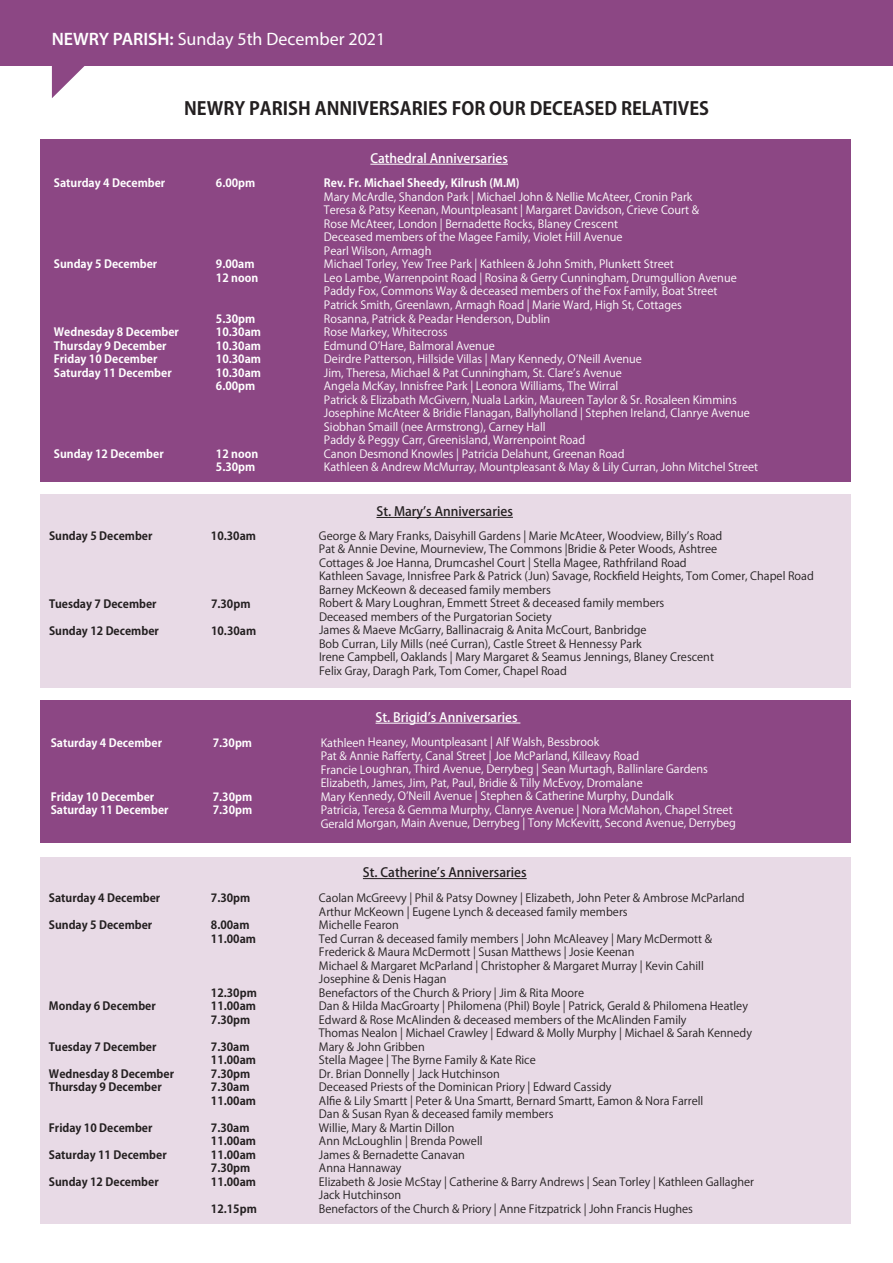
<style>
.page{position:relative;width:893px;height:1263px;background:#fff}
.page>*{position:absolute;margin:0;border:0;box-sizing:border-box;transform-origin:0 0}
.t1{font:700 18px "Koz Go Pro";color:#231f20}
.t2{font:18px "Myriad Pro";color:#fff}
.t3{font:500 12.75px "Koz Go Pro";color:#231f20}
.t4{font:500 12.75px "Koz Go Pro";color:#fff}
.t5{font:11.25px/13.5px "Koz Go Pro";color:#231f20}
.t6{font:11.25px/13.5px "Koz Go Pro";color:#fff}
.t7{font:700 11.25px "Koz Go Pro";color:#231f20}
.t8{font:700 11.25px "Koz Go Pro";color:#fff}
.s1{font-weight:600}
</style>
<div class="page">
<div style="left:40px;top:857px;width:811px;height:366px;background:#e8dae6"></div>
<div style="left:40px;top:701px;width:811px;height:142px;background:#8c4784"></div>
<div style="left:40px;top:494px;width:811px;height:193px;background:#e8dae6"></div>
<div style="left:40px;top:139px;width:811px;height:342px;background:#8c4784"></div>
<hr style="left:370px;top:164px;width:138px;height:1px;background:#fff">
<div style="left:376px;top:517px;width:137px;height:1px;border:1px solid #231f20"></div>
<hr style="left:363px;top:878px;width:164px;height:1px;background:#231f20">
<div style="left:0;top:0;width:893px;height:66px;background:#8c4784"></div>
<svg style="left:52px;top:66px;width:33px;height:32px"></svg>
<h1 class="t2" style="left:52px;top:28px;width:335px"><span class="s1">NEWRY PARISH:</span> Sunday 5th December 2021</h1>
<h1 class="t1" style="left:184px;top:97px;width:526px">NEWRY PARISH ANNIVERSARIES FOR OUR DECEASED RELATIVES</h1>
<p class="t4" style="left:370px;top:150px;width:139px">Cathedral Anniversaries</p>
<p class="t8" style="left:54px;top:176px;width:113px">Saturday 4 December</p>
<p class="t8" style="left:216px;top:176px;width:41px">6.00pm</p>
<p class="t8" style="left:324px;top:176px;width:197px">Rev. Fr. Michael Sheedy, Kilrush (M.M)</p>
<p class="t6" style="left:324px;top:190px;width:377px">Mary McArdle, Shandon Park | Michael John &amp; Nellie McAteer, Cronin Park Teresa &amp; Patsy Keenan, Mountpleasant | Margaret Davidson, Crieve Court &amp; Rose McAteer, London | Bernadette Rocks, Blaney Crescent<br>Deceased members of the Magee Family, Violet Hill Avenue<br>Pearl Wilson, Armagh</p>
<p class="t8" style="left:54px;top:257px;width:105px">Sunday 5 December</p>
<p class="t8" style="left:216px;top:257px;width:40px">9.00am</p>
<p class="t6" style="left:324px;top:258px;width:351px">Michael Torley, Yew Tree Park | Kathleen &amp; John Smith, Plunkett Street</p>
<p class="t8" style="left:216px;top:271px;width:44px">12 noon</p>
<p class="t6" style="left:324px;top:271px;width:414px">Leo Lambe, Warrenpoint Road | Rosina &amp; Gerry Cunningham, Drumgullion Avenue<br>Paddy Fox, Commons Way &amp; deceased members of the Fox Family, Boat Street<br>Patrick Smith, Greenlawn, Armagh Road | Marie Ward, High St, Cottages</p>
<p class="t8" style="left:216px;top:311px;width:41px">5.30pm</p>
<p class="t6" style="left:324px;top:312px;width:228px">Rosanna, Patrick &amp; Peadar Henderson, Dublin</p>
<p class="t8" style="left:54px;top:325px;width:127px">Wednesday 8 December</p>
<p class="t8" style="left:216px;top:325px;width:47px">10.30am</p>
<p class="t6" style="left:324px;top:325px;width:125px">Rose Markey, Whitecross</p>
<p class="t8" style="left:54px;top:338px;width:114px">Thursday 9 December</p>
<p class="t8" style="left:216px;top:338px;width:47px">10.30am</p>
<p class="t6" style="left:324px;top:339px;width:172px">Edmund OʼHare, Balmoral Avenue</p>
<p class="t8" style="left:54px;top:352px;width:105px">Friday 10 December</p>
<p class="t8" style="left:216px;top:352px;width:47px">10.30am</p>
<p class="t6" style="left:324px;top:352px;width:320px">Deirdre Patterson, Hillside Villas | Mary Kennedy, OʼNeill Avenue</p>
<p class="t8" style="left:54px;top:365px;width:119px">Saturday 11 December</p>
<p class="t8" style="left:216px;top:365px;width:47px">10.30am</p>
<p class="t6" style="left:324px;top:366px;width:299px">Jim, Theresa, Michael &amp; Pat Cunningham, St. Clareʼs Avenue</p>
<p class="t8" style="left:216px;top:379px;width:41px">6.00pm</p>
<p class="t6" style="left:324px;top:379px;width:427px">Angela McKay, Innisfree Park | Leonora Williams, The Wirral<br>Patrick &amp; Elizabath McGivern, Nuala Larkin, Maureen Taylor &amp; Sr. Rosaleen Kimmins Josephine McAteer &amp; Bridie Flanagan, Ballyholland | Stephen Ireland, Clanrye Avenue Siobhan Smaill (nee Armstrong), Carney Hall<br>Paddy &amp; Peggy Carr, Greenisland, Warrenpoint Road</p>
<p class="t8" style="left:54px;top:446px;width:111px">Sunday 12 December</p>
<p class="t8" style="left:216px;top:446px;width:44px">12 noon</p>
<p class="t6" style="left:324px;top:447px;width:302px">Canon Desmond Knowles | Patricia Delahunt, Greenan Road</p>
<p class="t8" style="left:216px;top:460px;width:41px">5.30pm</p>
<p class="t6" style="left:324px;top:460px;width:436px">Kathleen &amp; Andrew McMurray, Mountpleasant &amp; May &amp; Lily Curran, John Mitchel Street</p>
<p class="t3" style="left:376px;top:503px;width:138px">St. Maryʼs Anniversaries</p>
<p class="t7" style="left:49px;top:529px;width:105px">Sunday 5 December</p>
<p class="t7" style="left:211px;top:529px;width:47px">10.30am</p>
<p class="t5" style="left:319px;top:529px;width:496px">George &amp; Mary Franks, Daisyhill Gardens | Marie McAteer, Woodview, Billyʼs Road<br>Pat &amp; Annie Devine, Mourneview, The Commons |Bridie &amp; Peter Woods, Ashtree<br>Cottages &amp; Joe Hanna, Drumcashel Court | Stella Magee, Rathfriland Road<br>Kathleen Savage, Innisfree Park &amp; Patrick (Jun) Savage, Rockfield Heights, Tom Comer, Chapel Road Barney McKeown &amp; deceased family members</p>
<p class="t7" style="left:49px;top:596px;width:109px">Tuesday 7 December</p>
<p class="t7" style="left:211px;top:596px;width:41px">7.30pm</p>
<p class="t5" style="left:319px;top:597px;width:347px">Robert &amp; Mary Loughran, Emmett Street &amp; deceased family members<br>Deceased members of the Purgatorian Society</p>
<p class="t7" style="left:49px;top:623px;width:111px">Sunday 12 December</p>
<p class="t7" style="left:211px;top:623px;width:47px">10.30am</p>
<p class="t5" style="left:319px;top:624px;width:396px">James &amp; Maeve McGarry, Ballinacraig &amp; Anita McCourt, Banbridge<br>Bob Curran, Lily Mills (neé Curran), Castle Street &amp; Hennessy Park<br>Irene Campbell, Oaklands | Mary Margaret &amp; Seamus Jennings, Blaney Crescent Felix Gray, Daragh Park, Tom Comer, Chapel Road</p>
<p class="t4" style="left:376px;top:709px;width:143px">St. Brigidʼs Anniversaries</p>
<p class="t8" style="left:51px;top:735px;width:113px">Saturday 4 December</p>
<p class="t8" style="left:213px;top:735px;width:41px">7.30pm</p>
<p class="t6" style="left:321px;top:736px;width:389px">Kathleen Heaney, Mountpleasant | Alf Walsh, Bessbrook<br>Pat &amp; Annie Rafferty, Canal Street | Joe McParland, Killeavy Road<br>Francie Loughran, Third Avenue, Derrybeg | Sean Murtagh, Ballinlare Gardens Elizabeth, James, Jim, Pat, Paul, Bridie &amp; Tilly McEvoy, Dromalane</p>
<p class="t8" style="left:51px;top:789px;width:105px">Friday 10 December</p>
<p class="t8" style="left:213px;top:789px;width:41px">7.30pm</p>
<p class="t6" style="left:321px;top:790px;width:354px">Mary Kennedy, OʼNeill Avenue | Stephen &amp; Catherine Murphy, Dundalk</p>
<p class="t8" style="left:51px;top:803px;width:119px">Saturday 11 December</p>
<p class="t8" style="left:213px;top:803px;width:41px">7.30pm</p>
<p class="t6" style="left:321px;top:803px;width:417px">Patricia, Teresa &amp; Gemma Murphy, Clanrye Avenue | Nora McMahon, Chapel Street<br>Gerald Morgan, Main Avenue, Derrybeg | Tony McKevitt, Second Avenue, Derrybeg</p>
<p class="t3" style="left:363px;top:864px;width:165px">St. Catherineʼs Anniversaries</p>
<p class="t7" style="left:49px;top:891px;width:113px">Saturday 4 December</p>
<p class="t7" style="left:211px;top:891px;width:41px">7.30pm</p>
<p class="t5" style="left:319px;top:892px;width:427px">Caolan McGreevy | Phil &amp; Patsy Downey | Elizabeth, John Peter &amp; Ambrose McParland<br>Arthur McKeown | Eugene Lynch &amp; deceased family members</p>
<p class="t7" style="left:49px;top:918px;width:105px">Sunday 5 December</p>
<p class="t7" style="left:211px;top:918px;width:40px">8.00am</p>
<p class="t5" style="left:319px;top:919px;width:81px">Michelle Fearon</p>
<p class="t7" style="left:211px;top:931px;width:47px">11.00am</p>
<p class="t5" style="left:319px;top:932px;width:395px">Ted Curran &amp; deceased family members | John McAleavey | Mary McDermott &amp; Frederick &amp; Maura McDermott | Susan Matthews | Josie Keenan<br>Michael &amp; Margaret McParland | Christopher &amp; Margaret Murray | Kevin Cahill Josephine &amp; Denis Hagan</p>
<p class="t7" style="left:211px;top:985px;width:47px">12.30pm</p>
<p class="t5" style="left:319px;top:986px;width:267px">Benefactors of the Church &amp; Priory | Jim &amp; Rita Moore</p>
<p class="t7" style="left:49px;top:999px;width:108px">Monday 6 December</p>
<p class="t7" style="left:211px;top:999px;width:47px">11.00am</p>
<p class="t5" style="left:319px;top:1000px;width:431px">Dan &amp; Hilda MacGroarty | Philomena (Phil) Boyle | Patrick, Gerald &amp; Philomena Heatley</p>
<p class="t7" style="left:211px;top:1012px;width:41px">7.30pm</p>
<p class="t5" style="left:319px;top:1013px;width:435px">Edward &amp; Rose McAlinden &amp; deceased members of the McAlinden Family<br>Thomas Nealon | Michael Crawley | Edward &amp; Molly Murphy | Michael &amp; Sarah Kennedy</p>
<p class="t7" style="left:49px;top:1039px;width:109px">Tuesday 7 December</p>
<p class="t7" style="left:211px;top:1039px;width:40px">7.30am</p>
<p class="t5" style="left:319px;top:1040px;width:107px">Mary &amp; John Gribben</p>
<p class="t7" style="left:211px;top:1053px;width:47px">11.00am</p>
<p class="t5" style="left:319px;top:1054px;width:218px">Stella Magee | The Byrne Family &amp; Kate Rice</p>
<p class="t7" style="left:49px;top:1066px;width:127px">Wednesday 8 December</p>
<p class="t7" style="left:211px;top:1066px;width:41px">7.30pm</p>
<p class="t5" style="left:319px;top:1067px;width:182px">Dr. Brian Donnelly | Jack Hutchinson</p>
<p class="t7" style="left:49px;top:1080px;width:114px">Thursday 9 December</p>
<p class="t7" style="left:211px;top:1080px;width:40px">7.30am</p>
<p class="t5" style="left:319px;top:1081px;width:294px">Deceased Priests of the Dominican Priory | Edward Cassidy</p>
<p class="t7" style="left:211px;top:1093px;width:47px">11.00am</p>
<p class="t5" style="left:319px;top:1094px;width:386px">Alfie &amp; Lily Smartt | Peter &amp; Una Smartt, Bernard Smartt, Eamon &amp; Nora Farrell<br>Dan &amp; Susan Ryan &amp; deceased family members</p>
<p class="t7" style="left:49px;top:1120px;width:105px">Friday 10 December</p>
<p class="t7" style="left:211px;top:1120px;width:40px">7.30am</p>
<p class="t5" style="left:319px;top:1121px;width:137px">Willie, Mary &amp; Martin Dillon</p>
<p class="t7" style="left:211px;top:1134px;width:47px">11.00am</p>
<p class="t5" style="left:319px;top:1135px;width:165px">Ann McLoughlin | Brenda Powell</p>
<p class="t7" style="left:49px;top:1147px;width:119px">Saturday 11 December</p>
<p class="t7" style="left:211px;top:1147px;width:47px">11.00am</p>
<p class="t5" style="left:319px;top:1148px;width:147px">James &amp; Bernadette Canavan</p>
<p class="t7" style="left:211px;top:1161px;width:41px">7.30pm</p>
<p class="t5" style="left:319px;top:1162px;width:84px">Anna Hannaway</p>
<p class="t7" style="left:49px;top:1174px;width:111px">Sunday 12 December</p>
<p class="t7" style="left:211px;top:1174px;width:47px">11.00am</p>
<p class="t5" style="left:319px;top:1175px;width:437px">Elizabeth &amp; Josie McStay | Catherine &amp; Barry Andrews | Sean Torley | Kathleen Gallagher<br>Jack Hutchinson</p>
<p class="t7" style="left:211px;top:1201px;width:47px">12.15pm</p>
<p class="t5" style="left:319px;top:1202px;width:376px">Benefactors of the Church &amp; Priory | Anne Fitzpatrick | John Francis Hughes</p>
</div>
